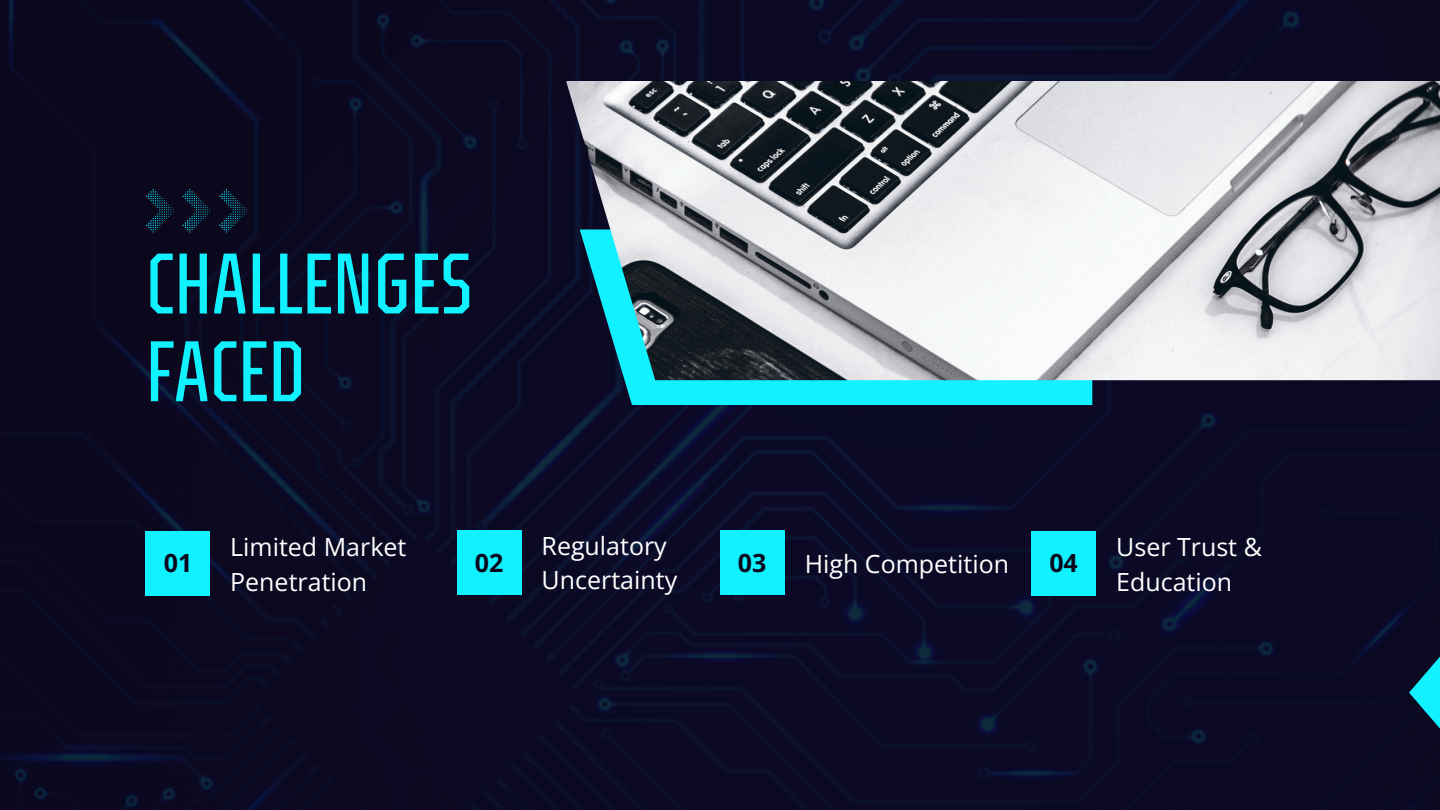
<style>
.page{position:relative;width:1440px;height:810px;background:#fff}
.page>*{position:absolute;margin:0;border:0;box-sizing:border-box;transform-origin:0 0}
.t1{font:85.6px/87.8px "TT Octosquares Comp";color:#12f1ff}
.t2{font:25px/34.5px "Open Sans";color:#fff}
.t3{font:700 25px "Open Sans";color:#0b081d}
</style>
<div class="page">
<img style="left:0;top:0;width:1440px;height:810px">
<svg style="left:1409px;top:656px;width:31px;height:73px;background:#0e7a8e"></svg>
<svg style="left:580px;top:380px;width:512px;height:25px;background:#12dae9"></svg>
<img style="left:566px;top:81px;width:874px;height:299px">
<svg style="left:146px;top:189px;width:27px;height:43px"></svg>
<svg style="left:182px;top:189px;width:28px;height:43px"></svg>
<svg style="left:219px;top:189px;width:28px;height:43px"></svg>
<div style="left:146px;top:532px;width:64px;height:64px;background:#12f1ff"></div>
<div style="left:457px;top:530px;width:64px;height:64px;background:#12f1ff"></div>
<div style="left:720px;top:530px;width:65px;height:64px;background:#12f1ff"></div>
<div style="left:1031px;top:532px;width:65px;height:64px;background:#12f1ff"></div>
<p class="t1" style="left:146px;top:240px;width:328px">CHALLENGES<br>FACED</p>
<p class="t2" style="left:230px;top:529px;width:178px">Limited Market<br>Penetration</p>
<h1 class="t3" style="left:164px;top:545px;width:30px">01</h1>
<p class="t3" style="left:475px;top:545px;width:30px">02</p>
<p class="t2" style="left:542px;top:528px;width:137px">Regulatory<br>Uncertainty</p>
<p class="t3" style="left:738px;top:545px;width:30px">03</p>
<p class="t2" style="left:805px;top:546px;width:206px">High Competition</p>
<p class="t3" style="left:1049px;top:545px;width:30px">04</p>
<p class="t2" style="left:1116px;top:529px;width:147px">User Trust &amp;<br>Education</p>
</div>
